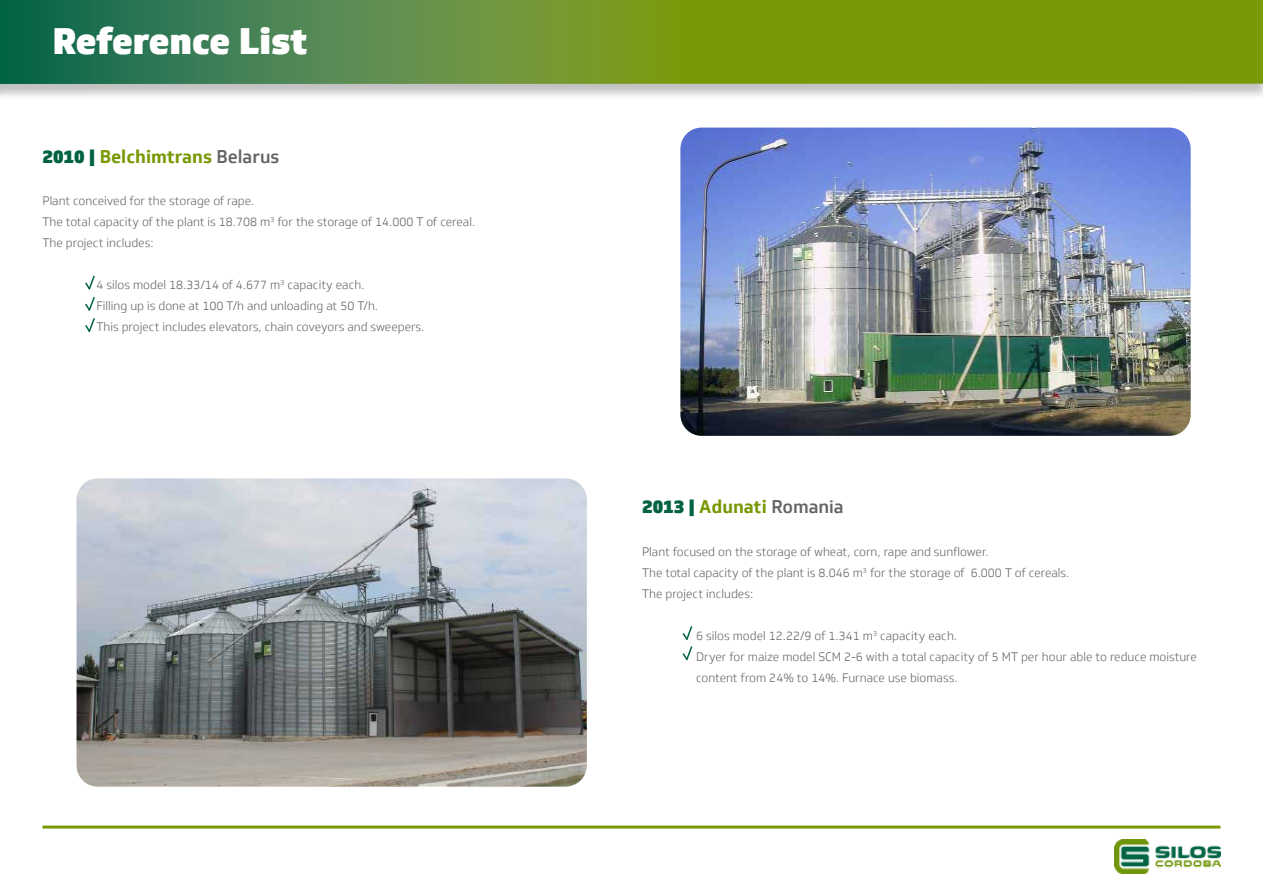
<style>
.page{position:relative;width:1263px;height:893px;background:#fff}
.page>*{position:absolute;margin:0;border:0;box-sizing:border-box;transform-origin:0 0}
.t1{font:900 36px "Soleto";letter-spacing:-.01em;color:#fff}
.t2{font:700 18px "Soleto";color:#789904}
.t3{font:300 12px/21px "Soleto";color:#636362}
.s1{font-weight:900;color:#006241}
.s2{font-weight:500;color:#636362}
</style>
<div class="page">
<img style="left:77px;top:478px;width:510px;height:309px">
<img style="left:680px;top:128px;width:511px;height:308px">
<svg style="left:682px;top:626px;width:11px;height:35px"></svg>
<svg style="left:85px;top:275px;width:10px;height:58px"></svg>
<hr style="left:43px;top:826px;width:1177px;height:3px;background:#789904">
<img style="left:1114px;top:840px;width:106px;height:34px">
<div style="left:0;top:0;width:1263px;height:101px;background:#000;opacity:.25"></div>
<svg style="left:0;top:0;width:1263px;height:84px;background:#628f28"></svg>
<h1 class="t1" style="left:53px;top:18px;width:256px">Reference List</h1>
<h2 class="t2" style="left:43px;top:145px;width:238px"><span class="s1">2010 |</span> Belchimtrans <span class="s2">Belarus</span></h2>
<p class="t3" style="left:43px;top:190px;width:434px">Plant conceived for the storage of rape.<br>The total capacity of the plant is 18.708 m<sup>3</sup> for the storage of 14.000 T of cereal.<br>The project includes:</p>
<p class="t3" style="left:97px;top:274px;width:329px">4 silos model 18.33/14 of 4.677 m<sup>3</sup> capacity each.<br>Filling up is done at 100 T/h and unloading at 50 T/h.<br>This project includes elevators, chain coveyors and sweepers.</p>
<h2 class="t2" style="left:642px;top:496px;width:203px"><span class="s1">2013 |</span> Adunati <span class="s2">Romania</span></h2>
<p class="t3" style="left:642px;top:541px;width:429px">Plant focused on the storage of wheat, corn, rape and sunflower.<br>The total capacity of the plant is 8.046 m<sup>3</sup> for the storage of 6.000 T of cereals.<br>The project includes:</p>
<p class="t3" style="left:696px;top:625px;width:502px">6 silos model 12.22/9 of 1.341 m<sup>3</sup> capacity each.<br>Dryer for maize model SCM 2-6 with a total capacity of 5 MT per hour able to reduce moisture content from 24% to 14%. Furnace use biomass.</p>
</div>
